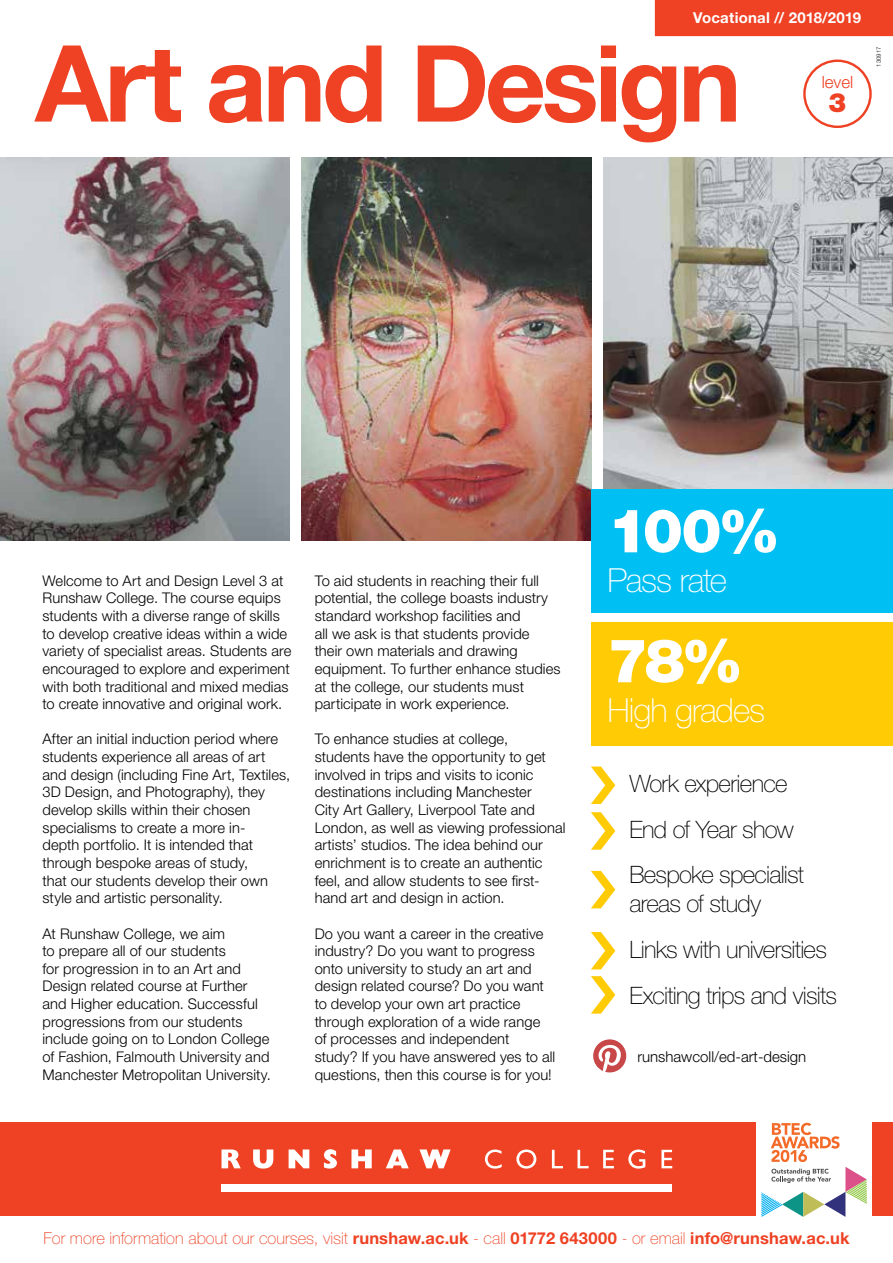
<style>
.page{position:relative;width:893px;height:1263px;background:#fff}
.page>*{position:absolute;margin:0;border:0;box-sizing:border-box;transform-origin:0 0}
.t1{font:700 106.5px "Helvetica Neue";letter-spacing:-.04em;color:#ef4123}
.t2{font:900 60.6px "Helvetica Neue";color:#fff}
.t3{font:100 33.3px "Helvetica Neue";letter-spacing:-.035em;color:#fff}
.t4{font:900 26.55px "Helvetica Neue";color:#ef4123}
.t5{font:100 24px/45.8px "Helvetica Neue";letter-spacing:-.03em;color:#000}
.t6{font:300 16.95px "Helvetica Neue";color:#ef4123}
.t7{font:100 16.5px "Helvetica Neue";color:#ef4123}
.t8{font:300 15px "Helvetica Neue";color:#000}
.t9{font:700 15px "Helvetica Neue";letter-spacing:.015em;color:#fff}
.t10{font:300 14.7px/17.7px "Helvetica Neue";letter-spacing:.005em;color:#000}
.t11{font:300 6px "Helvetica Neue";color:#000}
.s1{font-weight:700}
</style>
<div class="page">
<img style="left:0;top:157px;width:289px;height:383px">
<img style="left:302px;top:157px;width:289px;height:383px">
<img style="left:604px;top:157px;width:289px;height:332px">
<div style="left:0;top:1123px;width:893px;height:93px;background:#ef4123"></div>
<svg style="left:221px;top:1149px;width:20px;height:19px"></svg>
<svg style="left:253px;top:1149px;width:20px;height:19px"></svg>
<svg style="left:289px;top:1149px;width:20px;height:19px"></svg>
<svg style="left:324px;top:1149px;width:13px;height:19px"></svg>
<svg style="left:351px;top:1149px;width:21px;height:19px"></svg>
<svg style="left:386px;top:1149px;width:23px;height:19px"></svg>
<svg style="left:419px;top:1149px;width:32px;height:19px"></svg>
<svg style="left:485px;top:1149px;width:17px;height:19px"></svg>
<svg style="left:516px;top:1149px;width:20px;height:19px"></svg>
<svg style="left:552px;top:1150px;width:11px;height:18px"></svg>
<svg style="left:577px;top:1150px;width:12px;height:18px"></svg>
<svg style="left:603px;top:1150px;width:11px;height:18px"></svg>
<svg style="left:628px;top:1149px;width:17px;height:19px"></svg>
<svg style="left:661px;top:1150px;width:11px;height:18px"></svg>
<div style="left:222px;top:1184px;width:450px;height:8px;background:#fff"></div>
<svg style="left:591px;top:766px;width:24px;height:38px"></svg>
<svg style="left:591px;top:812px;width:24px;height:38px"></svg>
<svg style="left:591px;top:871px;width:24px;height:37px"></svg>
<svg style="left:591px;top:976px;width:24px;height:37px"></svg>
<svg style="left:591px;top:932px;width:24px;height:37px"></svg>
<div style="left:591px;top:489px;width:302px;height:123px;background:#00c0f3"></div>
<div style="left:591px;top:622px;width:302px;height:123px;background:#ffcb05"></div>
<div style="left:803px;top:60px;width:69px;height:68px;border:2px solid #ef4123;border-radius:50%"></div>
<div style="left:655px;top:0;width:238px;height:36px;background:#ef4123"></div>
<svg style="left:593px;top:1039px;width:33px;height:33px"></svg>
<div style="left:757px;top:1117px;width:115px;height:105px;background:#fff"></div>
<svg style="left:761px;top:1123px;width:106px;height:94px"></svg>
<p class="t9" style="left:693px;top:8px;width:169px">Vocational // 2018/2019</p>
<h1 class="t1" style="left:35px;top:18px;width:708px">Art and Design</h1>
<p class="t6" style="left:822px;top:72px;width:33px">level</p>
<h3 class="t4" style="left:829px;top:87px;width:19px">3</h3>
<p class="t11" style="left:875px;top:67px;width:22px;rotate:-90deg">130917</p>
<p class="t10" style="left:43px;top:571px;width:250px">Welcome to Art and Design Level 3 at Runshaw College. The course equips students with a diverse range of skills to develop creative ideas within a wide variety of specialist areas. Students are encouraged to explore and experiment with both traditional and mixed medias to create innovative and original work.</p>
<p class="t10" style="left:43px;top:730px;width:249px">After an initial induction period where students experience all areas of art and design (including Fine Art, Textiles, 3D Design, and Photography), they develop skills within their chosen specialisms to create a more in-<br>depth portfolio. It is intended that through bespoke areas of study,<br>that our students develop their own style and artistic personality.</p>
<p class="t10" style="left:43px;top:924px;width:230px">At Runshaw College, we aim<br>to prepare all of our students<br>for progression in to an Art and<br>Design related course at Further and Higher education. Successful progressions from our students include going on to London College of Fashion, Falmouth University and<br>Manchester Metropolitan University.</p>
<p class="t10" style="left:315px;top:571px;width:248px">To aid students in reaching their full potential, the college boasts industry standard workshop facilities and<br>all we ask is that students provide their own materials and drawing equipment. To further enhance studies at the college, our students must participate in work experience.</p>
<p class="t10" style="left:315px;top:730px;width:252px">To enhance studies at college, students have the opportunity to get involved in trips and visits to iconic destinations including Manchester<br>City Art Gallery, Liverpool Tate and London, as well as viewing professional artists’ studios. The idea behind our enrichment is to create an authentic feel, and allow students to see first&shy;hand art and design in action.</p>
<p class="t10" style="left:315px;top:924px;width:242px">Do you want a career in the creative industry? Do you want to progress onto university to study an art and design related course? Do you want to develop your own art practice through exploration of a wide range of processes and independent study? If you have answered yes to all questions, then this course is for you!</p>
<h2 class="t2" style="left:608px;top:494px;width:174px">100%</h2>
<h3 class="t3" style="left:608px;top:561px;width:121px">Pass rate</h3>
<h2 class="t2" style="left:608px;top:624px;width:137px">78%</h2>
<h3 class="t3" style="left:608px;top:691px;width:159px">High grades</h3>
<h3 class="t5" style="left:629px;top:760px;width:176px">Work experience<br>End of Year show<br>Bespoke specialist</h3>
<h3 class="t5" style="left:629px;top:881px;width:209px">areas of study<br>Links with universities<br>Exciting trips and visits</h3>
<p class="t8" style="left:637px;top:1048px;width:170px">runshawcoll/ed-art-design</p>
<p class="t7" style="left:43px;top:1228px;width:807px">For more information about our courses, visit <span class="s1">runshaw.ac.uk</span> - call <span class="s1">01772 643000</span> - or email <span class="s1">info@runshaw.ac.uk</span></p>
</div>
